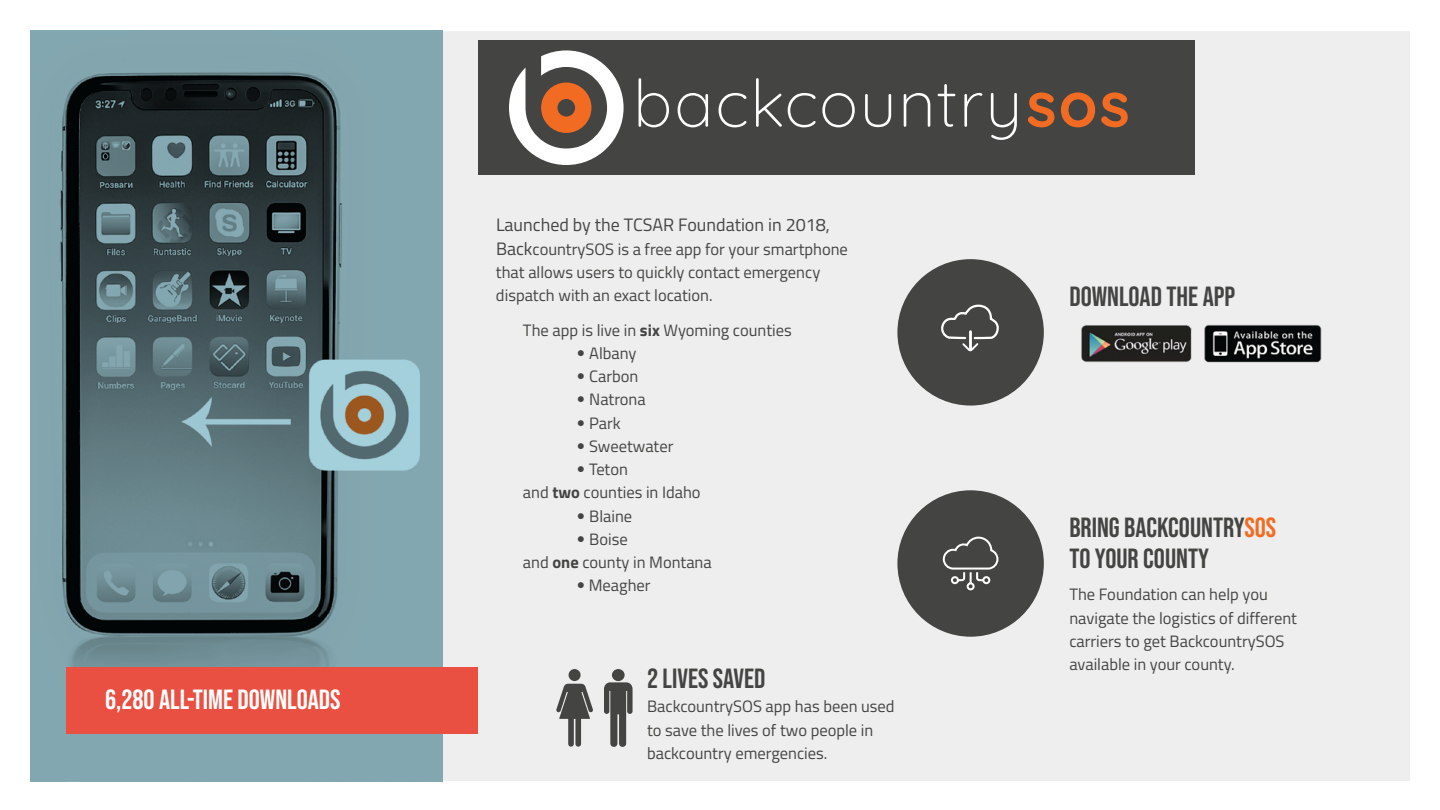
<style>
.page{position:relative;width:1440px;height:810px;background:#fff}
.page>*{position:absolute;margin:0;border:0;box-sizing:border-box;transform-origin:0 0}
.t1{font:27.75px/30.8px "Bebas Neue";color:#444442}
.t2{font:27.75px "Bebas Neue";color:#fff}
.t3{font:18px "Titillium Web";color:#444442}
.t4{font:16.5px/23.2px "Titillium Web";color:#444442}
.s1{font-size:18px}
.s2{font-weight:700}
.s3{font-family:"DIN Alternate";font-weight:700}
.s4{color:#f26b23}
</style>
<div class="page">
<div style="left:442px;top:31px;width:968px;height:750px;background:#eee"></div>
<div style="left:478px;top:41px;width:717px;height:134px;background:#444442"></div>
<img style="left:30px;top:30px;width:413px;height:751px">
<div style="left:897px;top:259px;width:147px;height:147px;background:#444442;border-radius:50%"></div>
<div style="left:66px;top:667px;width:412px;height:67px;background:#ea5042"></div>
<svg style="left:639px;top:78px;width:30px;height:49px"></svg>
<svg style="left:678px;top:93px;width:30px;height:34px"></svg>
<svg style="left:719px;top:93px;width:27px;height:34px"></svg>
<svg style="left:756px;top:78px;width:26px;height:49px"></svg>
<svg style="left:788px;top:93px;width:28px;height:34px"></svg>
<svg style="left:822px;top:93px;width:33px;height:34px"></svg>
<svg style="left:865px;top:94px;width:26px;height:33px"></svg>
<svg style="left:904px;top:93px;width:26px;height:34px"></svg>
<svg style="left:938px;top:84px;width:17px;height:43px"></svg>
<svg style="left:964px;top:93px;width:18px;height:34px"></svg>
<svg style="left:991px;top:93px;width:26px;height:47px"></svg>
<svg style="left:1028px;top:92px;width:26px;height:35px"></svg>
<svg style="left:1061px;top:92px;width:34px;height:35px"></svg>
<svg style="left:1101px;top:92px;width:27px;height:35px"></svg>
<svg style="left:509px;top:50px;width:115px;height:115px"></svg>
<img style="left:1204px;top:324px;width:118px;height:39px">
<img style="left:1081px;top:325px;width:111px;height:38px">
<div style="left:897px;top:490px;width:147px;height:147px;background:#444442;border-radius:50%"></div>
<svg style="left:942px;top:536px;width:57px;height:55px"></svg>
<svg style="left:556px;top:669px;width:37px;height:78px"></svg>
<svg style="left:604px;top:669px;width:29px;height:78px"></svg>
<svg style="left:941px;top:305px;width:58px;height:46px"></svg>
<h1 class="t2" style="left:105px;top:684px;width:237px">6,280 ALL-TIME DOWNLOADS</h1>
<p class="t3" style="left:496px;top:212px;width:336px">Launched by the TCSAR Foundation in 2018,</p>
<p class="t4" style="left:496px;top:236px;width:353px"><span class="s1">Back</span>countrySOS is a free app for your smartphone that allows users to quickly contact emergency dispatch with an exact location.</p>
<p class="t4" style="left:523px;top:317px;width:270px">The app is live in <span class="s2">six</span> Wyoming counties</p>
<p class="t4" style="left:577px;top:341px;width:61px"><span class="s3">•</span> Albany</p>
<p class="t4" style="left:577px;top:364px;width:63px"><span class="s3">•</span> Carbon</p>
<p class="t4" style="left:577px;top:387px;width:70px"><span class="s3">•</span> Natrona</p>
<p class="t4" style="left:577px;top:410px;width:45px"><span class="s3">•</span> Park</p>
<p class="t4" style="left:577px;top:434px;width:98px"><span class="s3">•</span> Sweetwater</p>
<p class="t4" style="left:523px;top:457px;width:179px;text-indent:54px"><span class="s3">•</span> Teton<br>and <span class="s2">two</span> counties in Idaho</p>
<p class="t4" style="left:577px;top:503px;width:57px"><span class="s3">•</span> Blaine</p>
<p class="t4" style="left:523px;top:527px;width:190px;text-indent:54px"><span class="s3">•</span> Boise<br>and <span class="s2">one</span> county in Montana</p>
<p class="t4" style="left:577px;top:573px;width:75px"><span class="s3">•</span> Meagher</p>
<h1 class="t1" style="left:647px;top:663px;width:120px">2 LIVES SAVED</h1>
<p class="t4" style="left:647px;top:694px;width:249px">BackcountrySOS app has been used to save the lives of two people in backcountry emergencies.</p>
<h1 class="t1" style="left:1069px;top:281px;width:167px">DOWNLOAD THE APP</h1>
<h1 class="t1" style="left:1069px;top:512px;width:208px">BRING BACKCOUNTRY<span class="s4">SOS<br></span>TO YOUR COUNTY</h1>
<p class="t4" style="left:1069px;top:582px;width:229px">The Foundation can help you navigate the logistics of different carriers to get BackcountrySOS available in your county.</p>
</div>
